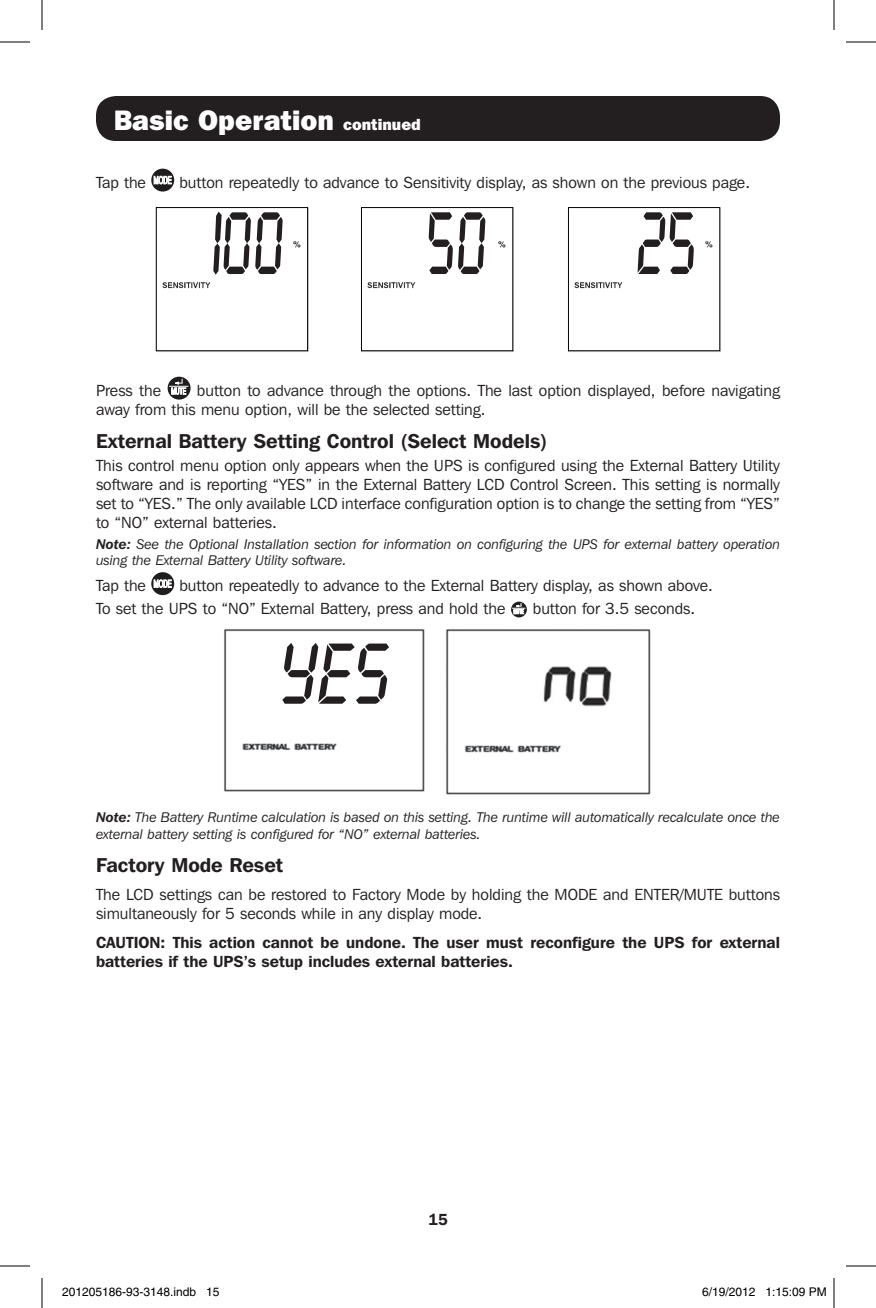
<style>
.page{position:relative;width:876px;height:1308px;background:#fff}
.page>*{position:absolute;margin:0;border:0;box-sizing:border-box;transform-origin:0 0}
.t1{font:90.2px "Lcd D";color:#231f20;scale:.89 1}
.t2{font:800 28px "Franklin Gothic IT Cby BT";color:#fff}
.t3{font:600 20px "Franklin Gothic IT Cby BT";color:#231f20}
.body_copy_english{font:16px/19.2px "Franklin Gothic IT Cby BT";color:#231f20}
.body_copy_english-2{font:600 16px/19.2px "Franklin Gothic IT Cby BT";color:#231f20}
.body_copy_english-3{font:italic 14px/16.8px "Franklin Gothic IT Cby BT";color:#231f20}
.t4{font:12px "Helvetica";color:#000}
.s1{font-size:16px}
.s2{font-weight:600}
</style>
<div class="page">
<img style="left:156px;top:241px;width:152px;height:111px">
<div style="left:156px;top:207px;width:152px;height:144px;border:1px solid #050605"></div>
<div style="left:157px;top:209px;width:128px;height:71px;background:#fff"></div>
<div style="left:157px;top:290px;width:149px;height:60px;background:#fff"></div>
<div style="left:221px;top:276px;width:85px;height:17px;background:#fff"></div>
<div style="left:283px;top:251px;width:23px;height:25px;background:#fff"></div>
<svg style="left:213px;top:212px;width:70px;height:63px"></svg>
<img style="left:361px;top:208px;width:153px;height:144px">
<div style="left:361px;top:207px;width:152px;height:144px;border:1px solid #050605"></div>
<div style="left:362px;top:209px;width:128px;height:71px;background:#fff"></div>
<div style="left:362px;top:290px;width:150px;height:60px;background:#fff"></div>
<div style="left:426px;top:276px;width:86px;height:17px;background:#fff"></div>
<div style="left:488px;top:209px;width:24px;height:27px;background:#fff"></div>
<div style="left:488px;top:251px;width:23px;height:25px;background:#fff"></div>
<svg style="left:429px;top:212px;width:56px;height:62px"></svg>
<img style="left:568px;top:208px;width:153px;height:144px">
<div style="left:568px;top:207px;width:152px;height:144px;border:1px solid #050605"></div>
<div style="left:569px;top:209px;width:128px;height:71px;background:#fff"></div>
<div style="left:569px;top:290px;width:150px;height:60px;background:#fff"></div>
<div style="left:633px;top:276px;width:86px;height:17px;background:#fff"></div>
<div style="left:695px;top:209px;width:24px;height:27px;background:#fff"></div>
<div style="left:695px;top:251px;width:23px;height:25px;background:#fff"></div>
<svg style="left:638px;top:212px;width:56px;height:62px"></svg>
<img style="left:446px;top:629px;width:205px;height:166px">
<img style="left:224px;top:629px;width:201px;height:163px">
<div style="left:309px;top:660px;width:83px;height:50px;background:#fff"></div>
<div style="left:96px;top:96px;width:684px;height:45px;background:#231f20;border-radius:20px"></div>
<div style="left:151px;top:169px;width:23px;height:23px;background:#201d1e;border-radius:50%"></div>
<svg style="left:153px;top:175px;width:19px;height:10px"></svg>
<svg style="left:168px;top:377px;width:23px;height:23px"></svg>
<svg style="left:169px;top:379px;width:19px;height:16px"></svg>
<div style="left:151px;top:572px;width:23px;height:23px;background:#201d1e;border-radius:50%"></div>
<svg style="left:153px;top:579px;width:19px;height:9px"></svg>
<svg style="left:511px;top:602px;width:16px;height:15px"></svg>
<svg style="left:512px;top:603px;width:13px;height:12px"></svg>
<hr style="left:0;top:42px;width:30px;height:1px;background:#000">
<hr style="left:846px;top:42px;width:30px;height:1px;background:#000">
<hr style="left:0;top:1266px;width:30px;height:1px;background:#000">
<hr style="left:846px;top:1266px;width:30px;height:1px;background:#000">
<hr style="left:42px;top:0;width:1px;height:30px;background:#000">
<hr style="left:42px;top:1278px;width:1px;height:30px;background:#000">
<hr style="left:834px;top:0;width:1px;height:30px;background:#000">
<hr style="left:834px;top:1278px;width:1px;height:30px;background:#000">
<div style="left:793px;top:1288px;width:5px;height:8px;border:1px solid #fff;border-radius:50%"></div>
<div style="left:792px;top:1287px;width:7px;height:10px;border:1px solid #fff;border-radius:50%"></div>
<p class="t2" style="left:114px;top:102px;width:308px">Basic Operation <span class="s1">continued</span></p>
<p class="body_copy_english" style="left:96px;top:172px;width:52px">Tap the</p>
<p class="body_copy_english" style="left:179px;top:172px;width:572px">button repeatedly to advance to Sensitivity display, as shown on the previous page.</p>
<p class="body_copy_english" style="left:96px;top:380px;width:685px;text-indent:101px">button to advance through the options. The last option displayed, before navigating away from this menu option, will be the selected setting.</p>
<p class="t3" style="left:96px;top:428px;width:453px">External Battery Setting Control (Select Models)</p>
<p class="body_copy_english" style="left:96px;top:455px;width:686px;text-align:justify">This control menu option only appears when the UPS is configured using the External Battery Utility software and is reporting “YES” in the External Battery LCD Control Screen. This setting is normally set to “YES.” The only available LCD interface configuration option is to change the setting from “YES” to “NO” external batteries.</p>
<p class="body_copy_english-3" style="left:96px;top:535px;width:686px"><span class="s2">Note:</span> See the Optional Installation section for information on configuring the UPS for external battery operation using the External Battery Utility software.</p>
<p class="body_copy_english" style="left:96px;top:576px;width:52px">Tap the</p>
<p class="body_copy_english" style="left:179px;top:576px;width:535px">button repeatedly to advance to the External Battery display, as shown above.</p>
<p class="body_copy_english" style="left:96px;top:599px;width:411px">To set the UPS to “NO” External Battery, press and hold the</p>
<p class="body_copy_english" style="left:533px;top:599px;width:164px">button for 3.5 seconds.</p>
<p class="body_copy_english" style="left:96px;top:380px;width:67px">Press the</p>
<p class="t1" style="left:275px;top:629px;width:128px">YES</p>
<p class="body_copy_english-3" style="left:96px;top:809px;width:685px"><span class="s2">Note:</span> The Battery Runtime calculation is based on this setting. The runtime will automatically recalculate once the external battery setting is configured for “NO” external batteries.</p>
<p class="t3" style="left:96px;top:852px;width:189px">Factory Mode Reset</p>
<p class="body_copy_english" style="left:96px;top:885px;width:686px">The LCD settings can be restored to Factory Mode by holding the MODE and ENTER/MUTE buttons simultaneously for 5 seconds while in any display mode.</p>
<p class="body_copy_english-2" style="left:96px;top:932px;width:685px">CAUTION: This action cannot be undone. The user must reconfigure the UPS for external batteries if the UPS’s setup includes external batteries.</p>
<p class="body_copy_english-2" style="left:428px;top:1209px;width:21px">15</p>
<p class="t4" style="left:62px;top:1285px;width:159px">201205186-93-3148.indb 15</p>
<p class="t4" style="left:702px;top:1285px;width:126px">6/19/2012 1:15:09 PM</p>
</div>
